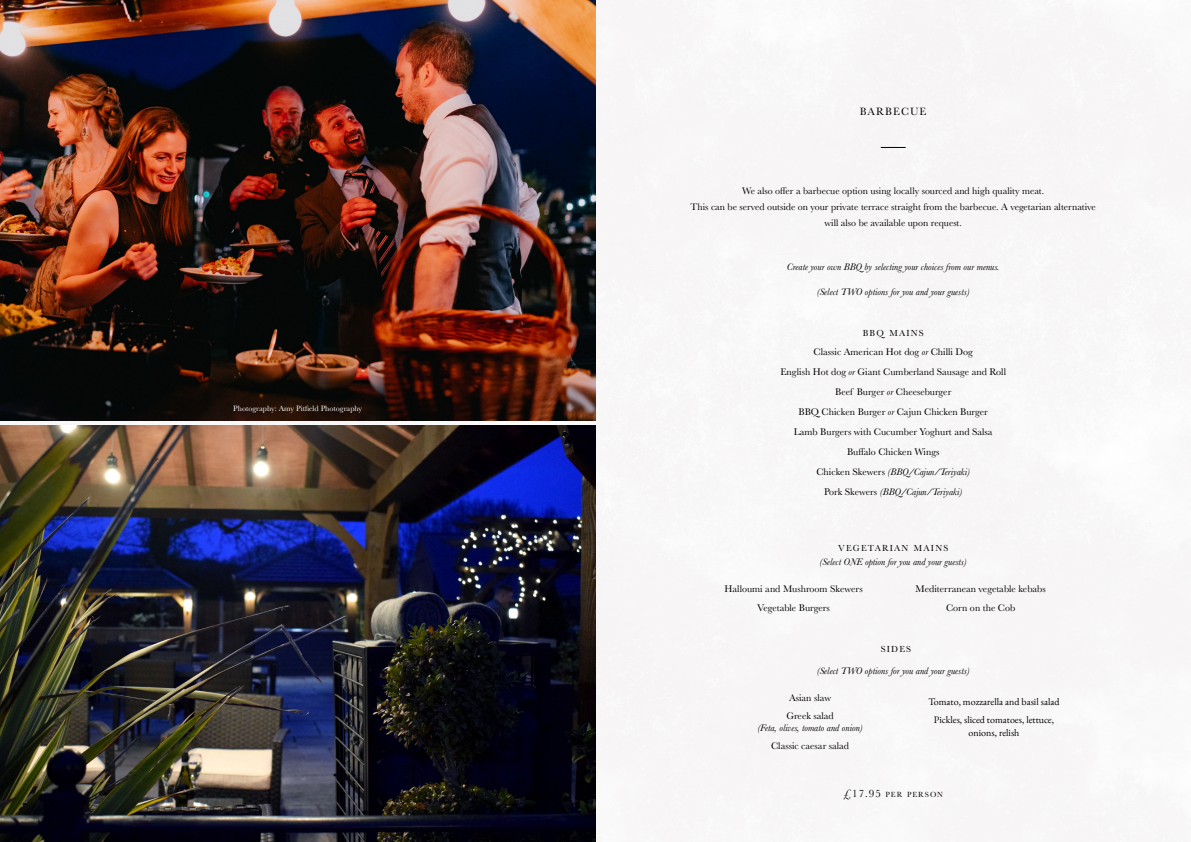
<style>
.page{position:relative;width:1191px;height:842px;background:#fff}
.page>*{position:absolute;margin:0;border:0;box-sizing:border-box;transform-origin:0 0}
.t1{font:11px "Baskerville";letter-spacing:.1em;color:#000}
.t2{font:10px/20px "Baskerville";color:#000;text-align:center}
.t3{font:10px/18px "EB Garamond";color:#000;text-align:center}
.t4{font:italic 9.9px/20px "Baskerville";color:#000;text-align:center}
.t5{font:9.9px/16px "Baskerville";color:#000;text-align:center}
.t6{font:9.1px "Baskerville";letter-spacing:.13em;color:#000}
.t7{font:8px "Baskerville";color:#fff}
.t8{font:7.7px "Baskerville";letter-spacing:.13em;color:#000}
.s1{font-style:italic;font-size:9.9px}
.s2{font-style:normal;font-size:10px}
.s3{font-size:11px}
</style>
<div class="page">
<div style="left:225px;top:0;width:959px;height:842px;background:#f8f6f7"></div>
<svg style="left:880px;top:147px;width:25px;height:1px"></svg>
<img style="left:0;top:0;width:595px;height:421px">
<img style="left:0;top:425px;width:595px;height:417px">
<p class="t7" style="left:233px;top:404px;width:130px">Photography: Amy Pitfield Photography</p>
<p class="t1" style="left:860px;top:105px;width:68px">BARBECUE</p>
<p class="t5" style="left:690px;top:183px;width:407px">We also offer a barbecue option using locally sourced and high quality meat.<br>This can be served outside on your private terrace straight from the barbecue. A vegetarian alternative will also be available upon request.</p>
<p class="t4" style="left:787px;top:257px;width:214px">Create your own BBQ by selecting your choices from our menus.</p>
<p class="t4" style="left:816px;top:282px;width:155px">(Select TWO options for you and your guests)</p>
<p class="t6" style="left:862px;top:327px;width:62px">BBQ MAINS</p>
<p class="t2" style="left:780px;top:341px;width:227px">Classic American Hot dog <span class="s1">or</span> Chilli Dog<br>English Hot dog <span class="s1">or</span> Giant Cumberland Sausage and Roll Beef Burger <span class="s1">or</span> Cheeseburger<br>BBQ Chicken Burger <span class="s1">or</span> Cajun Chicken Burger<br>Lamb Burgers with Cucumber Yoghurt and Salsa Buffalo Chicken Wings</p>
<p class="t4" style="left:816px;top:461px;width:155px"><span class="s2">Chicken Skewers</span> (BBQ/Cajun/Teriyaki)<br><span class="s2">Pork Skewers</span> (BBQ/Cajun/Teriyaki)</p>
<p class="t6" style="left:838px;top:542px;width:111px">VEGETARIAN MAINS</p>
<p class="t2" style="left:724px;top:580px;width:140px;line-height:19px">Halloumi and Mushroom Skewers<br>Vegetable Burgers</p>
<p class="t6" style="left:880px;top:644px;width:32px">SIDES</p>
<p class="t4" style="left:819px;top:552px;width:149px">(Select ONE option for you and your guests)</p>
<p class="t2" style="left:915px;top:580px;width:132px;line-height:19px">Mediterranean vegetable kebabs<br>Corn on the Cob</p>
<p class="t4" style="left:816px;top:661px;width:155px">(Select TWO options for you and your guests)</p>
<p class="t2" style="left:786px;top:689px;width:49px;line-height:18px;text-align:left">Asian slaw<br>Greek salad</p>
<p class="t4" style="left:757px;top:718px;width:107px">(Feta, olives, tomato and onion)</p>
<p class="t2" style="left:771px;top:736px;width:80px">Classic caesar salad</p>
<p class="t3" style="left:928px;top:692px;width:132px">Tomato, mozzarella and basil salad<br>Pickles, sliced tomatoes, lettuce,</p>
<p class="t3" style="left:968px;top:723px;width:52px">onions, relish</p>
<p class="t8" style="left:843px;top:789px;width:101px"><span class="s3">£17.95</span> PER PERSON</p>
</div>
